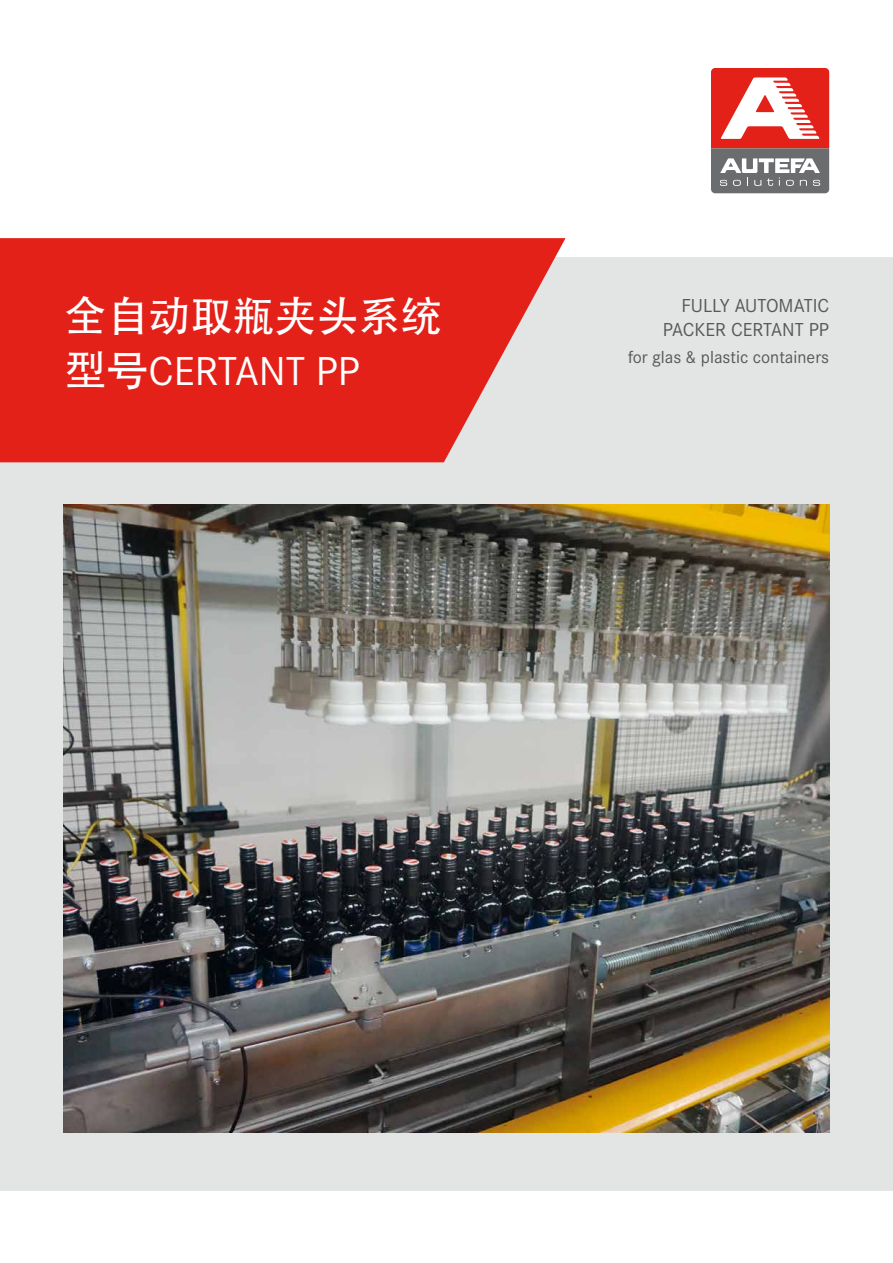
<style>
.page{position:relative;width:893px;height:1263px;background:#fff}
.page>*{position:absolute;margin:0;border:0;box-sizing:border-box;transform-origin:0 0}
.t1{font:42px "Corporate S";color:#fff}
.t2{font:42px "ST Heiti";color:#fff}
.t3{font:19.5px/24px "Corporate S";color:#58585a;text-align:right}
.t4{font:18px "Corporate S";color:#58585a}
.s1{font-family:"ST Heiti"}
</style>
<div class="page">
<svg style="left:711px;top:68px;width:118px;height:125px"></svg>
<div style="left:0;top:257px;width:893px;height:934px;background:#e3e4e4"></div>
<img style="left:64px;top:505px;width:765px;height:627px">
<svg style="left:0;top:238px;width:566px;height:224px;background:#e3362f"></svg>
<h1 class="t2" style="left:64px;top:295px;width:379px">全自动取瓶夹头系统</h1>
<h1 class="t1" style="left:64px;top:347px;width:297px"><span class="s1">型号</span>CERTANT PP</h1>
<p class="t3" style="left:663px;top:294px;width:168px">FULLY AUTOMATIC<br>PACKER CERTANT PP</p>
<p class="t4" style="left:628px;top:347px;width:203px">for glas &amp; plastic containers</p>
</div>
